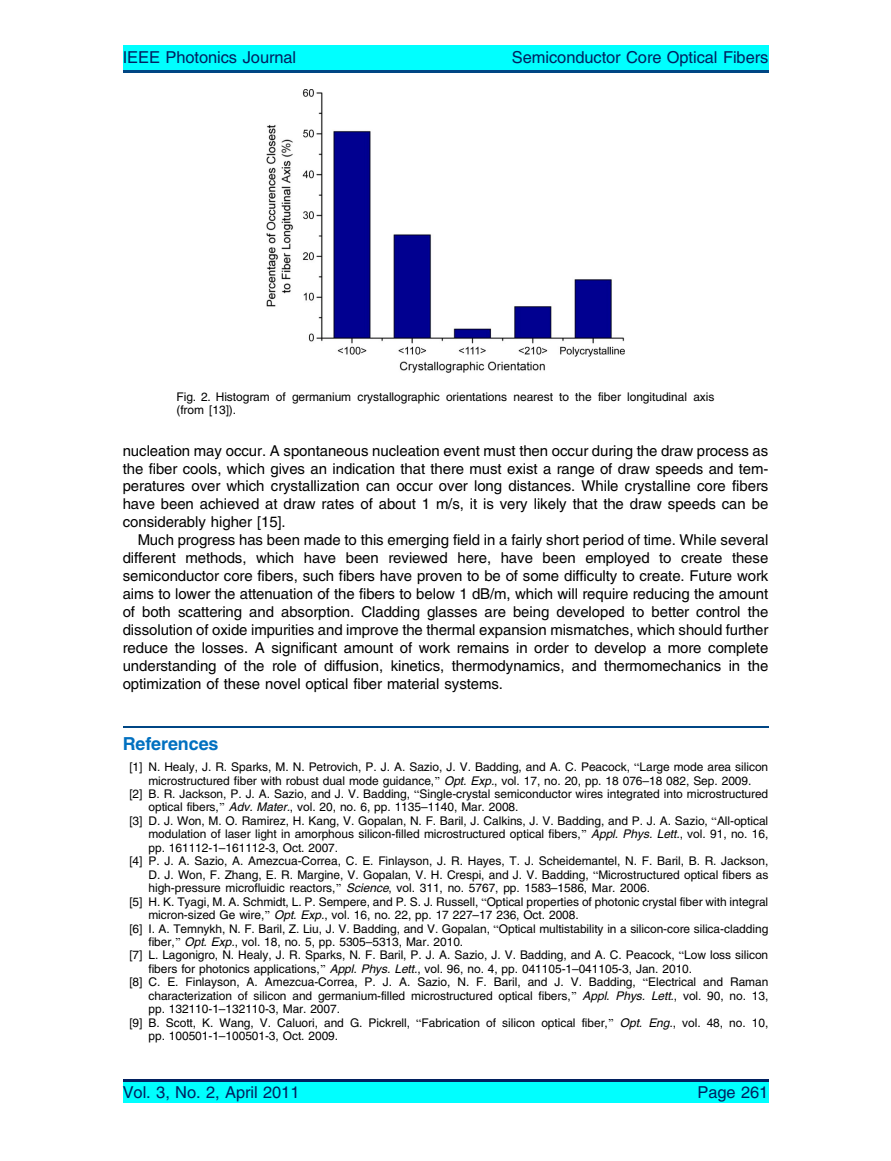
<style>
.page{position:relative;width:891px;height:1161px;background:#fff}
.page>*{position:absolute;margin:0;border:0;box-sizing:border-box;transform-origin:0 0}
.t1{font:18px "Adv T Tb 4 a 90 e 5 b.B";color:#0170c0}
.t2{font:16.5px "Adv T Tb 54 a 34 f 7";color:#012060}
.t3{font:15px/18px "Adv T Tb 54 a 34 f 7";color:#000;text-align:justify}
.t4{font:12px/13.5px "Adv T Tb 54 a 34 f 7";color:#000}
.s1{font-family:"Adv P0004"}
.s2{font-family:"Adv T Tbdfc 2815.BI"}
</style>
<div class="page">
<hr style="left:123px;top:726px;width:645px;height:2px;background:#004684">
<img style="left:267px;top:90px;width:357px;height:283px">
<div style="left:123px;top:45px;width:645px;height:28px;background:#0ff"></div>
<hr style="left:123px;top:70px;width:645px;height:3px;background:#004684">
<div style="left:123px;top:1079px;width:645px;height:24px;background:#0ff"></div>
<hr style="left:123px;top:1079px;width:645px;height:3px;background:#012060">
<h2 class="t2" style="left:123px;top:51px;width:175px">IEEE Photonics Journal</h2>
<h2 class="t2" style="left:512px;top:51px;width:258px">Semiconductor Core Optical Fibers</h2>
<p class="t4" style="left:177px;top:391px;width:539px">Fig. 2. Histogram of germanium crystallographic orientations nearest to the fiber longitudinal axis (from [13]).</p>
<p class="t3" style="left:123px;top:443px;width:647px">nucleation may occur. A spontaneous nucleation event must then occur during the draw process as the fiber cools, which gives an indication that there must exist a range of draw speeds and tem&shy;peratures over which crystallization can occur over long distances. While crystalline core fibers have been achieved at draw rates of about 1 m/s, it is very likely that the draw speeds can be considerably higher [15].</p>
<p class="t3" style="left:123px;top:532px;width:647px;text-indent:15px">Much progress has been made to this emerging field in a fairly short period of time. While several different methods, which have been reviewed here, have been employed to create these semiconductor core fibers, such fibers have proven to be of some difficulty to create. Future work aims to lower the attenuation of the fibers to below 1 dB/m, which will require reducing the amount of both scattering and absorption. Cladding glasses are being developed to better control the dissolution of oxide impurities and improve the thermal expansion mismatches, which should further reduce the losses. A significant amount of work remains in order to develop a more complete understanding of the role of diffusion, kinetics, thermodynamics, and thermomechanics in the optimization of these novel optical fiber material systems.</p>
<h1 class="t1" style="left:123px;top:737px;width:97px">References</h1>
<p class="t4" style="left:129px;top:761px;width:640px">[1] N. Healy, J. R. Sparks, M. N. Petrovich, P. J. A. Sazio, J. V. Badding, and A. C. Peacock, <span class="s1">B</span>Large mode area silicon</p>
<p class="t4" style="left:148px;top:775px;width:604px">microstructured fiber with robust dual mode guidance,<span class="s1">[</span> <span class="s2">Opt. Exp.</span>, vol. 17, no. 20, pp. 18 076–18 082, Sep. 2009.</p>
<p class="t4" style="left:129px;top:788px;width:640px">[2] B. R. Jackson, P. J. A. Sazio, and J. V. Badding, <span class="s1">B</span>Single-crystal semiconductor wires integrated into microstructured</p>
<p class="t4" style="left:148px;top:802px;width:371px">optical fibers,<span class="s1">[</span> <span class="s2">Adv. Mater.</span>, vol. 20, no. 6, pp. 1135–1140, Mar. 2008.</p>
<p class="t4" style="left:129px;top:815px;width:640px">[3] D. J. Won, M. O. Ramirez, H. Kang, V. Gopalan, N. F. Baril, J. Calkins, J. V. Badding, and P. J. A. Sazio, <span class="s1">B</span>All-optical</p>
<p class="t4" style="left:148px;top:829px;width:621px">modulation of laser light in amorphous silicon-filled microstructured optical fibers,<span class="s1">[</span> <span class="s2">Appl. Phys. Lett.</span>, vol. 91, no. 16,</p>
<p class="t4" style="left:148px;top:842px;width:191px">pp. 161112-1–161112-3, Oct. 2007.</p>
<p class="t4" style="left:129px;top:856px;width:640px">[4] P. J. A. Sazio, A. Amezcua-Correa, C. E. Finlayson, J. R. Hayes, T. J. Scheidemantel, N. F. Baril, B. R. Jackson,</p>
<p class="t4" style="left:148px;top:869px;width:621px">D. J. Won, F. Zhang, E. R. Margine, V. Gopalan, V. H. Crespi, and J. V. Badding, <span class="s1">B</span>Microstructured optical fibers as</p>
<p class="t4" style="left:148px;top:882px;width:503px">high-pressure microfluidic reactors,<span class="s1">[</span> <span class="s2">Science</span>, vol. 311, no. 5767, pp. 1583–1586, Mar. 2006.</p>
<p class="t4" style="left:129px;top:896px;width:640px">[5] H. K. Tyagi, M. A. Schmidt, L. P. Sempere, and P. S. J. Russell, <span class="s1">B</span>Optical properties of photonic crystal fiber with integral</p>
<p class="t4" style="left:148px;top:909px;width:432px">micron-sized Ge wire,<span class="s1">[</span> <span class="s2">Opt. Exp.</span>, vol. 16, no. 22, pp. 17 227–17 236, Oct. 2008.</p>
<p class="t4" style="left:129px;top:923px;width:640px">[6] I. A. Temnykh, N. F. Baril, Z. Liu, J. V. Badding, and V. Gopalan, <span class="s1">B</span>Optical multistability in a silicon-core silica-cladding</p>
<p class="t4" style="left:148px;top:936px;width:316px">fiber,<span class="s1">[</span> <span class="s2">Opt. Exp.</span>, vol. 18, no. 5, pp. 5305–5313, Mar. 2010.</p>
<p class="t4" style="left:129px;top:950px;width:640px">[7] L. Lagonigro, N. Healy, J. R. Sparks, N. F. Baril, P. J. A. Sazio, J. V. Badding, and A. C. Peacock, <span class="s1">B</span>Low loss silicon</p>
<p class="t4" style="left:148px;top:963px;width:545px">fibers for photonics applications,<span class="s1">[</span> <span class="s2">Appl. Phys. Lett.</span>, vol. 96, no. 4, pp. 041105-1–041105-3, Jan. 2010.</p>
<p class="t4" style="left:129px;top:977px;width:640px">[8] C. E. Finlayson, A. Amezcua-Correa, P. J. A. Sazio, N. F. Baril, and J. V. Badding, <span class="s1">B</span>Electrical and Raman</p>
<p class="t4" style="left:148px;top:990px;width:621px">characterization of silicon and germanium-filled microstructured optical fibers,<span class="s1">[</span> <span class="s2">Appl. Phys. Lett.</span>, vol. 90, no. 13,</p>
<p class="t4" style="left:148px;top:1003px;width:193px">pp. 132110-1–132110-3, Mar. 2007.</p>
<p class="t4" style="left:129px;top:1017px;width:640px">[9] B. Scott, K. Wang, V. Caluori, and G. Pickrell, <span class="s1">B</span>Fabrication of silicon optical fiber,<span class="s1">[</span> <span class="s2">Opt. Eng.</span>, vol. 48, no. 10,</p>
<p class="t4" style="left:148px;top:1030px;width:191px">pp. 100501-1–100501-3, Oct. 2009.</p>
<h2 class="t2" style="left:123px;top:1087px;width:178px">Vol. 3, No. 2, April 2011</h2>
<h2 class="t2" style="left:697px;top:1087px;width:72px">Page 261</h2>
</div>
